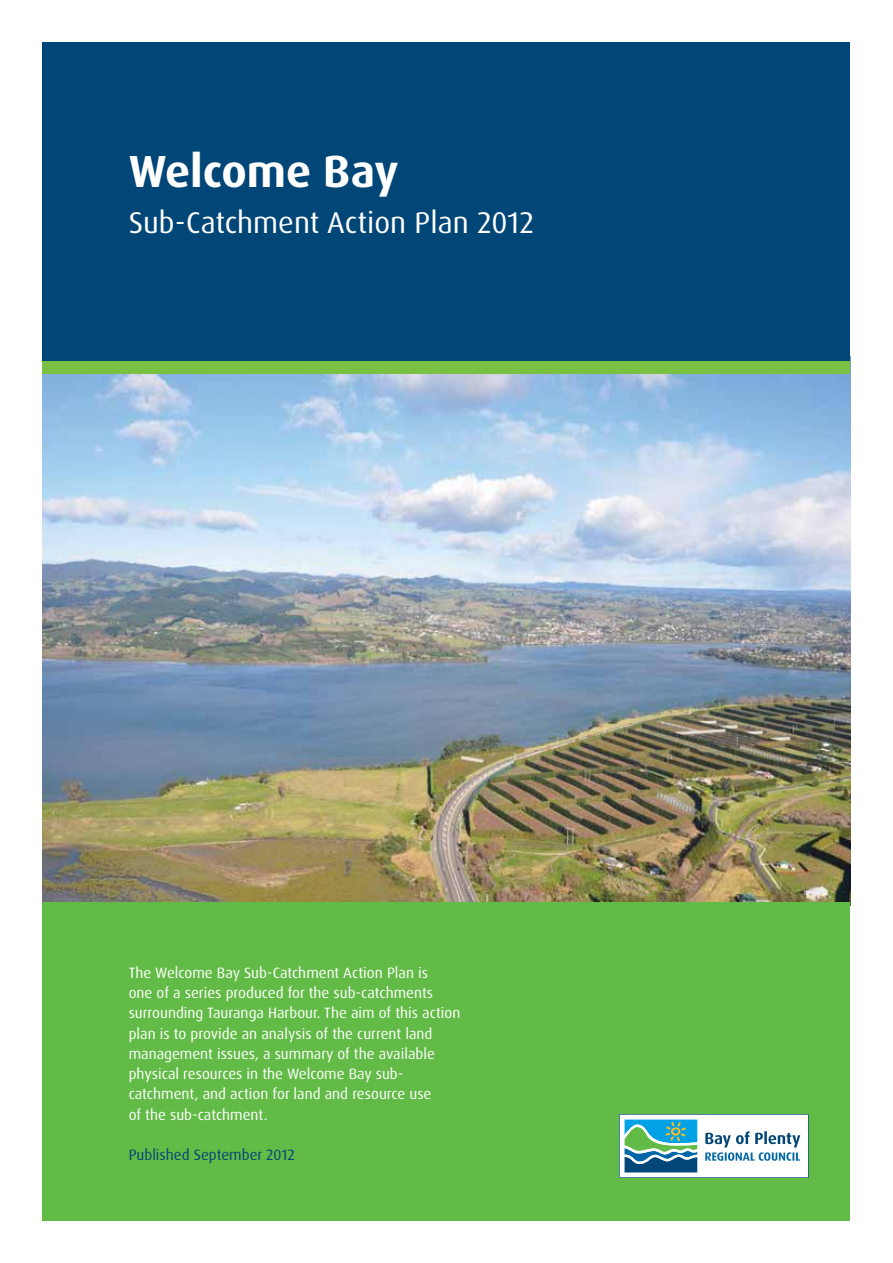
<style>
.page{position:relative;width:893px;height:1263px;background:#fff}
.page>*{position:absolute;margin:0;border:0;box-sizing:border-box;transform-origin:0 0}
.t1{font:700 45px "Dax Pro";color:#fff}
.t2{font:30px "Dax Pro";color:#fff}
.t3{font:15px/20.2px "Dax Pro";color:#fff}
.t4{font:15px "Dax Pro";color:#004677}
</style>
<div class="page">
<img style="left:43px;top:374px;width:807px;height:527px">
<div style="left:43px;top:43px;width:807px;height:319px;background:#004677"></div>
<div style="left:43px;top:901px;width:807px;height:319px;background:#62bb46"></div>
<svg style="left:619px;top:1114px;width:190px;height:64px;background:#a9cdd7"></svg>
<div style="left:43px;top:361px;width:807px;height:13px;background:#7ac143"></div>
<h1 class="t1" style="left:129px;top:142px;width:271px">Welcome Bay</h1>
<h2 class="t2" style="left:129px;top:203px;width:407px">Sub-Catchment Action Plan 2012</h2>
<p class="t3" style="left:129px;top:962px;width:333px">The Welcome Bay Sub-Catchment Action Plan is<br>one of a series produced for the sub-catchments surrounding Tauranga Harbour. The aim of this action plan is to provide an analysis of the current land management issues, a summary of the available physical resources in the Welcome Bay sub&shy;catchment, and action for land and resource use<br>of the sub-catchment.</p>
<p class="t4" style="left:129px;top:1145px;width:167px">Published September 2012</p>
</div>
